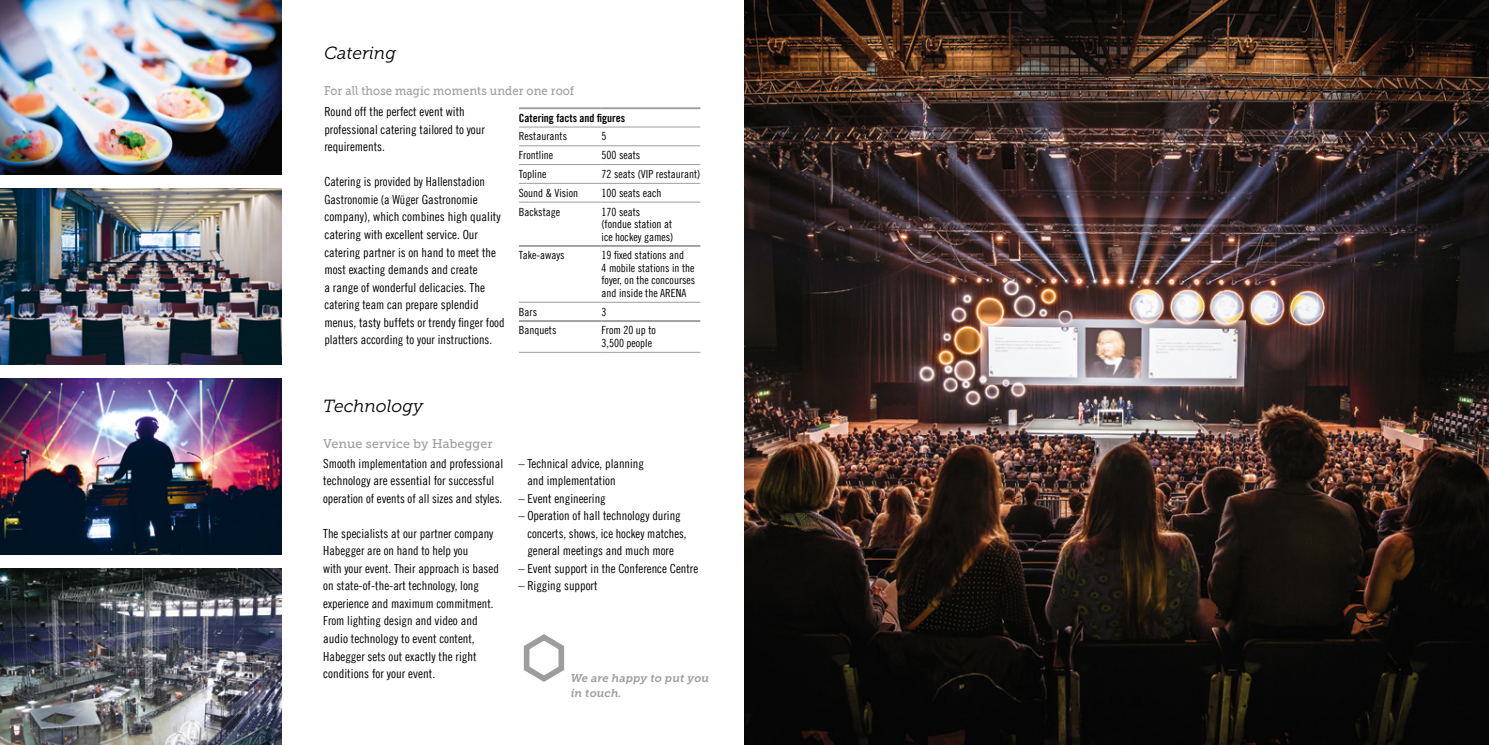
<style>
.page{position:relative;width:1489px;height:745px;background:#fff}
.page>*{position:absolute;margin:0;border:0;box-sizing:border-box;transform-origin:0 0}
.t1{font:italic 17.5px "Museo Slab 300";color:#000}
.t2{font:12.5px/17.5px "Trade Gothic LT Cond Eighteen";color:#000}
.t3{font:12.5px "Museo Slab 500";letter-spacing:.01em;color:#9d9d9c;scale:.9 1}
.t4{font:12.5px "Museo Slab 500";letter-spacing:.01em;color:#9d9d9c}
.t5{font:11.25px/12.5px "Trade Gothic LT Cond Eighteen";color:#000}
.t6{font:italic 11.25px/15px "Museo Slab 700";letter-spacing:.005em;color:#9d9d9c}
.t7{font:11.25px "Trade Gothic LT Bold Cond Twenty";color:#000}
</style>
<div class="page">
<img style="left:0;top:0;width:282px;height:174px">
<img style="left:0;top:188px;width:282px;height:176px">
<img style="left:0;top:378px;width:282px;height:175px">
<img style="left:0;top:568px;width:282px;height:176px">
<hr style="left:519px;top:127px;width:82px;height:1px;background:#9d9d9c">
<hr style="left:601px;top:127px;width:99px;height:1px;background:#9d9d9c">
<hr style="left:519px;top:145px;width:82px;height:1px;background:#9d9d9c">
<hr style="left:601px;top:145px;width:99px;height:1px;background:#9d9d9c">
<hr style="left:519px;top:164px;width:82px;height:1px;background:#9d9d9c">
<hr style="left:601px;top:164px;width:99px;height:1px;background:#9d9d9c">
<hr style="left:519px;top:183px;width:82px;height:1px;background:#9d9d9c">
<hr style="left:601px;top:183px;width:99px;height:1px;background:#9d9d9c">
<hr style="left:519px;top:202px;width:82px;height:1px;background:#9d9d9c">
<hr style="left:601px;top:202px;width:99px;height:1px;background:#9d9d9c">
<hr style="left:519px;top:302px;width:82px;height:1px;background:#9d9d9c">
<hr style="left:601px;top:302px;width:99px;height:1px;background:#9d9d9c">
<hr style="left:519px;top:352px;width:82px;height:1px;background:#9d9d9c">
<hr style="left:601px;top:352px;width:99px;height:1px;background:#9d9d9c">
<hr style="left:519px;top:107px;width:82px;height:2px;background:#9d9d9c">
<hr style="left:601px;top:107px;width:99px;height:2px;background:#9d9d9c">
<hr style="left:519px;top:320px;width:82px;height:2px;background:#9d9d9c">
<hr style="left:601px;top:320px;width:99px;height:2px;background:#9d9d9c">
<hr style="left:519px;top:245px;width:82px;height:2px;background:#9d9d9c">
<hr style="left:601px;top:245px;width:99px;height:2px;background:#9d9d9c">
<svg style="left:523px;top:634px;width:42px;height:48px"></svg>
<img style="left:744px;top:0;width:744px;height:744px">
<svg style="left:753px;top:514px;width:735px;height:230px;background:#120e0b"></svg>
<div style="left:1056px;top:536px;width:325px;height:131px;background:#000;opacity:.35"></div>
<img style="left:1068px;top:548px;width:301px;height:107px">
<hr style="left:1058px;top:655px;width:319px;height:2px;background:#000">
<h1 class="t1" style="left:324px;top:44px;width:73px">Catering</h1>
<p class="t3" style="left:324px;top:83px;width:279px">For all those magic moments under one roof</p>
<p class="t2" style="left:324px;top:103px;width:162px">Round off the perfect event with professional catering tailored to your requirements.</p>
<p class="t2" style="left:324px;top:173px;width:182px">Catering is provided by Hallenstadion Gastronomie (a Wüger Gastronomie company), which combines high quality catering with excellent service. Our catering partner is on hand to meet the most exacting demands and create<br>a range of wonderful delicacies. The catering team can prepare splendid menus, tasty buffets or trendy finger food platters according to your instructions.</p>
<p class="t7" style="left:519px;top:111px;width:108px">Catering facts and figures</p>
<p class="t5" style="left:519px;top:130px;width:50px">Restaurants</p>
<p class="t5" style="left:601px;top:130px;width:6px">5</p>
<p class="t5" style="left:519px;top:149px;width:36px">Frontline</p>
<p class="t5" style="left:601px;top:149px;width:40px">500 seats</p>
<p class="t5" style="left:519px;top:167px;width:29px">Topline</p>
<p class="t5" style="left:601px;top:167px;width:100px">72 seats (VIP restaurant)</p>
<p class="t5" style="left:519px;top:186px;width:61px">Sound &amp; Vision</p>
<p class="t5" style="left:601px;top:186px;width:61px">100 seats each</p>
<p class="t5" style="left:519px;top:205px;width:43px">Backstage</p>
<p class="t5" style="left:601px;top:205px;width:73px">170 seats<br>(fondue station at ice hockey games)</p>
<p class="t5" style="left:519px;top:249px;width:47px">Take-aways</p>
<p class="t5" style="left:601px;top:249px;width:95px">19 fixed stations and<br>4 mobile stations in the foyer, on the concourses and inside the ARENA</p>
<p class="t5" style="left:519px;top:305px;width:20px">Bars</p>
<p class="t5" style="left:601px;top:305px;width:6px">3</p>
<p class="t5" style="left:519px;top:324px;width:39px">Banquets</p>
<p class="t5" style="left:601px;top:324px;width:56px">From 20 up to<br>3,500 people</p>
<h1 class="t1" style="left:323px;top:396px;width:101px">Technology</h1>
<p class="t4" style="left:323px;top:436px;width:171px">Venue service by Habegger</p>
<p class="t2" style="left:323px;top:454px;width:181px">Smooth implementation and professional technology are essential for successful operation of events of all sizes and styles.</p>
<p class="t2" style="left:323px;top:524px;width:177px">The specialists at our partner company Habegger are on hand to help you<br>with your event. Their approach is based on state-of-the-art technology, long experience and maximum commitment.<br>From lighting design and video and audio technology to event content, Habegger sets out exactly the right conditions for your event.</p>
<p class="t2" style="left:527px;top:454px;width:118px;text-indent:-9px">– Technical advice, planning and implementation</p>
<p class="t2" style="left:518px;top:489px;width:89px">– Event engineering</p>
<p class="t2" style="left:527px;top:506px;width:161px;text-indent:-9px">– Operation of hall technology during concerts, shows, ice hockey matches, general meetings and much more</p>
<p class="t2" style="left:518px;top:559px;width:181px">– Event support in the Conference Centre</p>
<p class="t2" style="left:518px;top:576px;width:81px">– Rigging support</p>
<p class="t6" style="left:570px;top:670px;width:140px">We are happy to put you in touch.</p>
</div>
